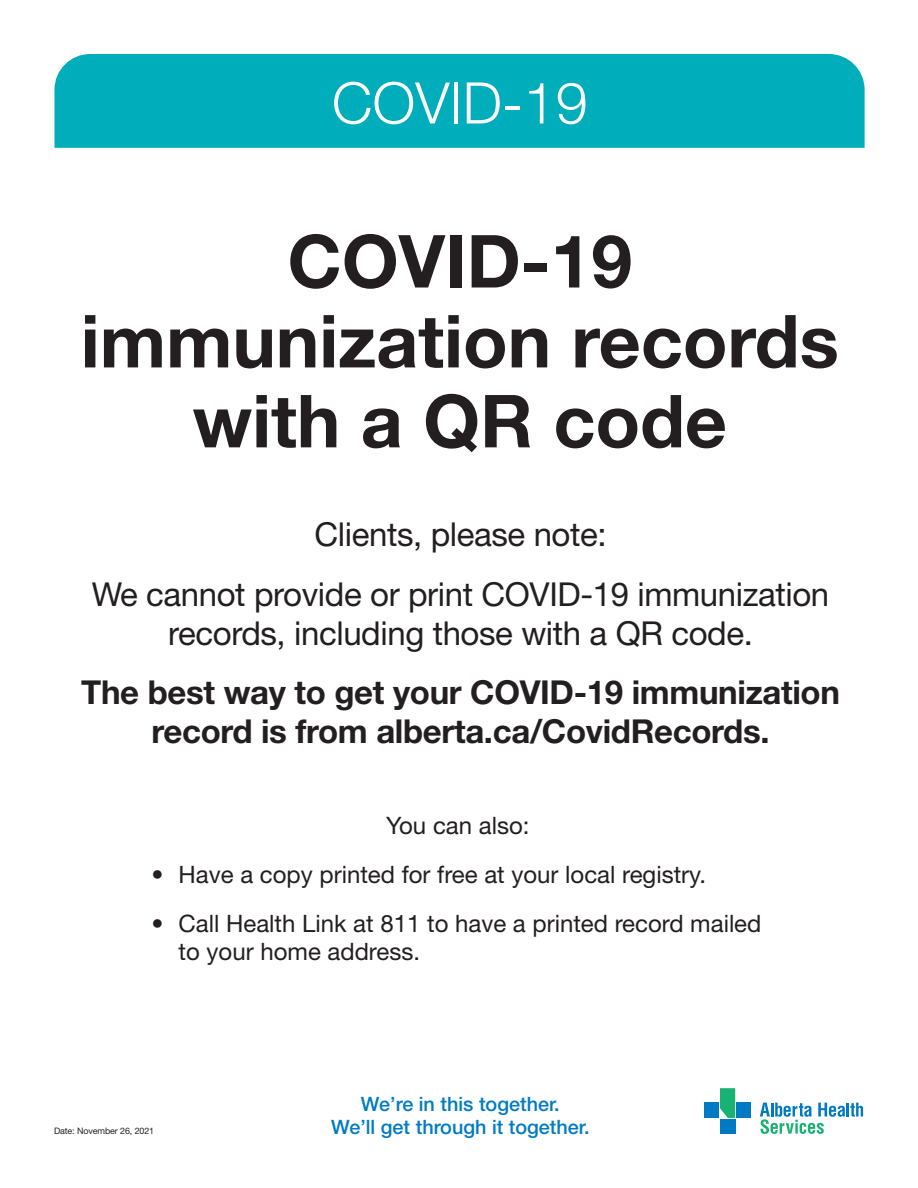
<style>
.page{position:relative;width:918px;height:1188px;background:#fff}
.page>*{position:absolute;margin:0;border:0;box-sizing:border-box;transform-origin:0 0}
.t1{font:700 73.2px/79.9px "Helvetica Neue LT Std";color:#231f20;text-align:center}
.t2{font:300 57.45px "Helvetica Neue LT Std";letter-spacing:.005em;color:#fff}
.t3{font:33px/39px "Helvetica Neue LT Std";letter-spacing:-.01em;color:#231f20;text-align:center}
.t4{font:700 33px/39px "Helvetica Neue LT Std";letter-spacing:-.01em;color:#231f20;text-align:center}
.t5{font:24px/28.5px "Helvetica Neue LT Std";color:#231f20}
.t6{font:500 19.8px/23.7px "Helvetica Neue LT Std";color:#007bc3;text-align:center}
.t7{font:8.85px "Helvetica Neue LT Std";letter-spacing:-.01em;color:#231f20}
</style>
<div class="page">
<div style="left:54px;top:54px;width:811px;height:94px;background:#00adbb"></div>
<svg style="left:760px;top:1103px;width:103px;height:31px"></svg>
<div style="left:704px;top:1103px;width:15px;height:15px;background:#007ac2"></div>
<div style="left:737px;top:1103px;width:14px;height:15px;background:#007ac2"></div>
<div style="left:720px;top:1119px;width:15px;height:15px;background:#007ac2"></div>
<svg style="left:720px;top:1088px;width:15px;height:30px"></svg>
<p class="t2" style="left:332px;top:68px;width:257px">COVID-19</p>
<p class="t1" style="left:81px;top:220px;width:760px">COVID-19 immunization records with a QR code</p>
<p class="t3" style="left:315px;top:515px;width:294px">Clients, please note:</p>
<p class="t3" style="left:92px;top:574px;width:739px">We cannot provide or print COVID-19 immunization records, including those with a QR code.</p>
<p class="t4" style="left:81px;top:672px;width:760px">The best way to get your COVID-19 immunization record is from alberta.ca/CovidRecords.</p>
<p class="t5" style="left:386px;top:811px;width:145px">You can also:</p>
<p class="t5" style="left:152px;top:860px;width:556px">• Have a copy printed for free at your local registry.</p>
<p class="t5" style="left:179px;top:909px;width:584px;text-indent:-27px">• Call Health Link at 811 to have a printed record mailed to your home address.</p>
<p class="t7" style="left:54px;top:1125px;width:102px">Date: November 26, 2021</p>
<p class="t6" style="left:331px;top:1092px;width:260px">We’re in this together.<br>We’ll get through it together.</p>
</div>
